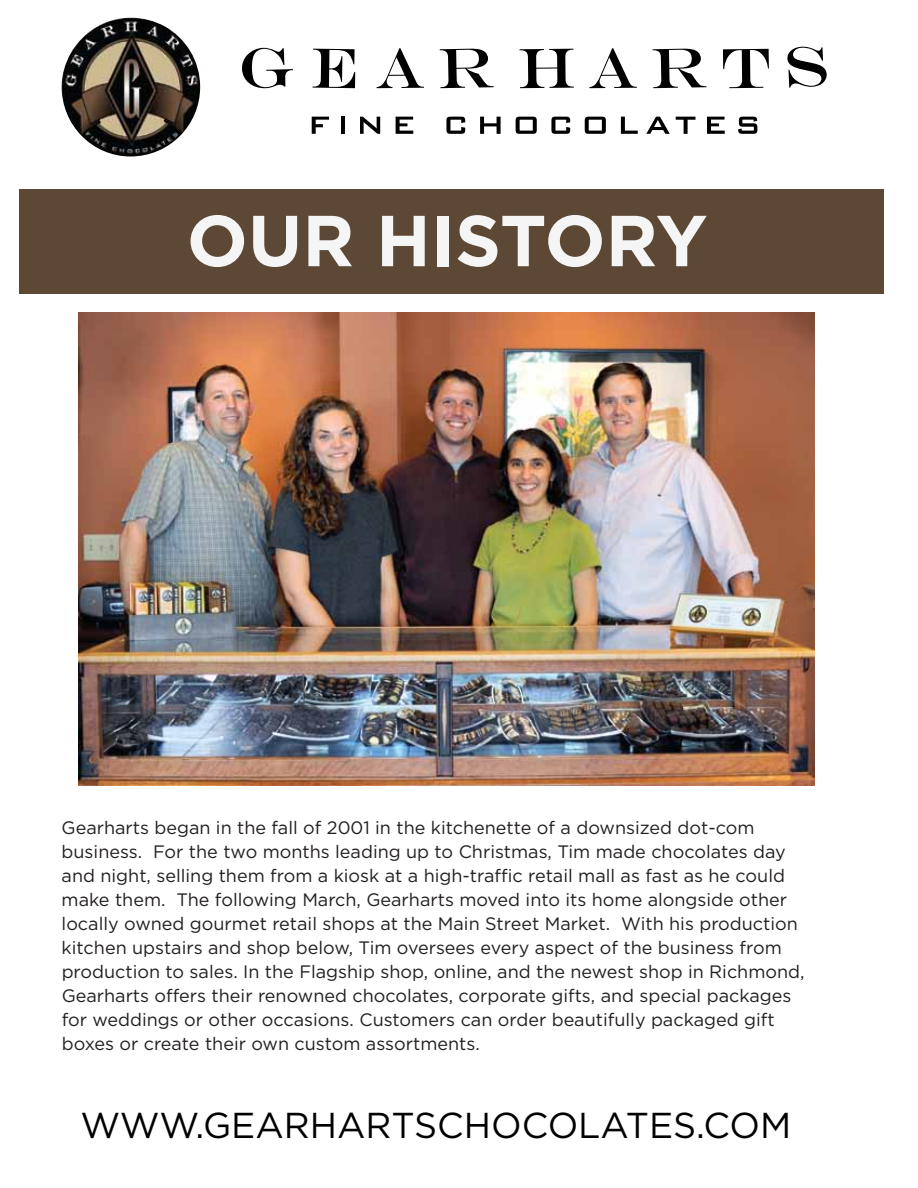
<style>
.page{position:relative;width:918px;height:1188px;background:#fff}
.page>*{position:absolute;margin:0;border:0;box-sizing:border-box;transform-origin:0 0}
.t1{font:700 72px "Gotham";color:#f5f5f6}
.t2{font:36px "Gotham";color:#010101}
.t3{font:18px/24px "Gotham";color:#231f20}
</style>
<div class="page">
<img style="left:79px;top:313px;width:736px;height:472px">
<div style="left:20px;top:189px;width:864px;height:104px;background:#5d4735"></div>
<img style="left:62px;top:18px;width:138px;height:138px">
<svg style="left:242px;top:48px;width:51px;height:41px"></svg>
<svg style="left:313px;top:49px;width:42px;height:39px"></svg>
<svg style="left:377px;top:48px;width:47px;height:40px"></svg>
<svg style="left:589px;top:48px;width:48px;height:40px"></svg>
<svg style="left:440px;top:49px;width:54px;height:39px"></svg>
<svg style="left:653px;top:49px;width:53px;height:39px"></svg>
<svg style="left:520px;top:49px;width:54px;height:39px"></svg>
<svg style="left:723px;top:49px;width:46px;height:39px"></svg>
<svg style="left:787px;top:47px;width:40px;height:41px"></svg>
<svg style="left:312px;top:117px;width:17px;height:17px"></svg>
<hr style="left:341px;top:117px;width:4px;height:17px;background:#010101">
<svg style="left:360px;top:117px;width:20px;height:17px"></svg>
<svg style="left:396px;top:117px;width:17px;height:17px"></svg>
<svg style="left:446px;top:117px;width:19px;height:17px"></svg>
<svg style="left:480px;top:117px;width:21px;height:17px"></svg>
<svg style="left:516px;top:117px;width:21px;height:17px"></svg>
<svg style="left:551px;top:117px;width:19px;height:17px"></svg>
<svg style="left:585px;top:117px;width:21px;height:17px"></svg>
<svg style="left:621px;top:117px;width:17px;height:17px"></svg>
<svg style="left:646px;top:117px;width:24px;height:17px"></svg>
<svg style="left:676px;top:117px;width:19px;height:17px"></svg>
<svg style="left:707px;top:117px;width:18px;height:17px"></svg>
<svg style="left:738px;top:117px;width:19px;height:17px"></svg>
<h1 class="t1" style="left:187px;top:199px;width:522px">OUR HISTORY</h1>
<p class="t3" style="left:62px;top:815px;width:745px">Gearharts began in the fall of 2001 in the kitchenette of a downsized dot-com business. For the two months leading up to Christmas, Tim made chocolates day and night, selling them from a kiosk at a high-traffic retail mall as fast as he could make them. The following March, Gearharts moved into its home alongside other locally owned gourmet retail shops at the Main Street Market. With his production kitchen upstairs and shop below, Tim oversees every aspect of the business from production to sales. In the Flagship shop, online, and the newest shop in Richmond, Gearharts offers their renowned chocolates, corporate gifts, and special packages for weddings or other occasions. Customers can order beautifully packaged gift boxes or create their own custom assortments.</p>
<h2 class="t2" style="left:80px;top:1105px;width:713px">WWW.GEARHARTSCHOCOLATES.COM</h2>
</div>
